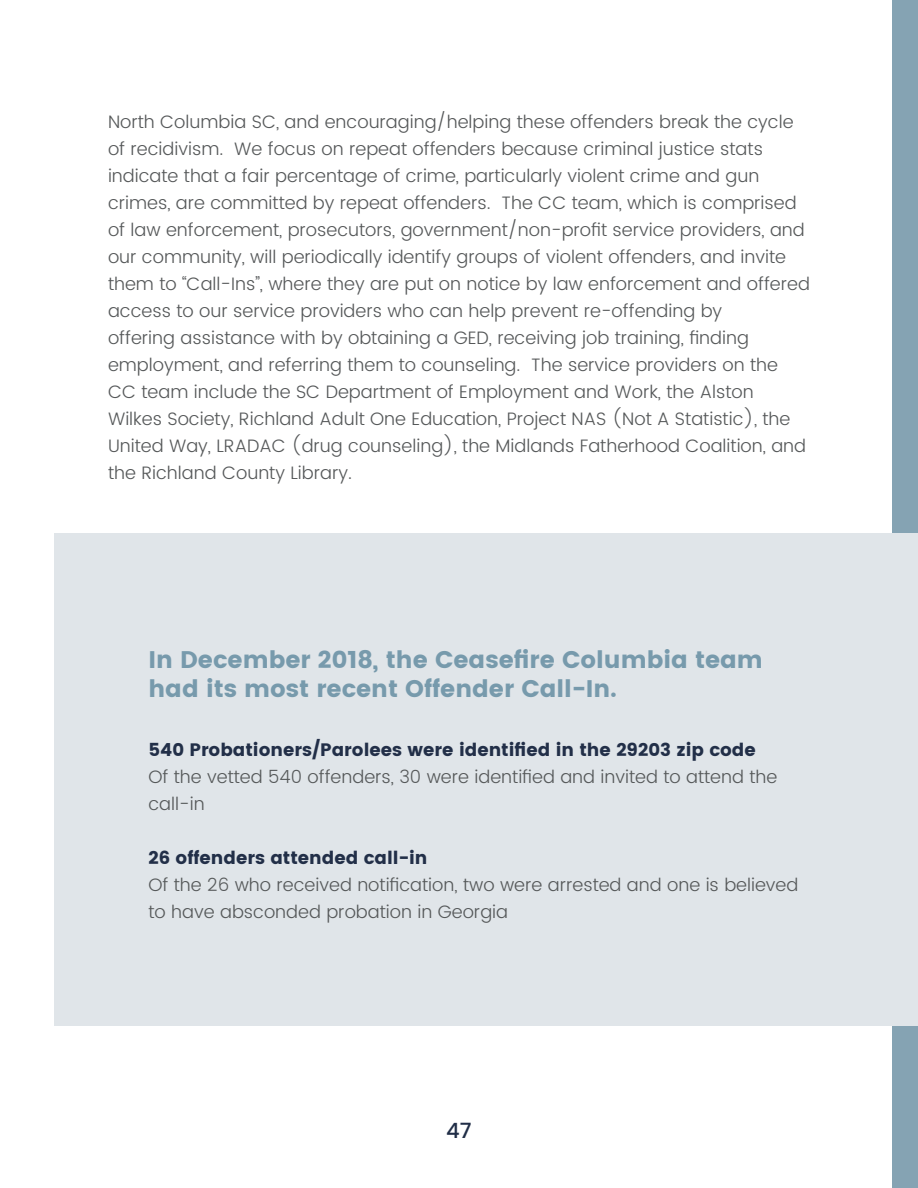
<style>
.page{position:relative;width:918px;height:1188px;background:#fff}
.page>*{position:absolute;margin:0;border:0;box-sizing:border-box;transform-origin:0 0}
.t1{font:24px/28.8px "Poppins";color:#779aac}
.t2{font:500 21px "Poppins";color:#212e47}
.t3{font:300 18px/27px "Poppins";color:#555859}
.t4{font:18px "Poppins";color:#222f48}
</style>
<div class="page">
<div style="left:892px;top:0;width:26px;height:1188px;background:#85a3b3"></div>
<div style="left:54px;top:533px;width:864px;height:493px;background:#e0e5e9"></div>
<p class="t3" style="left:108px;top:109px;width:703px">North Columbia SC, and encouraging/helping these offenders break the cycle of recidivism. We focus on repeat offenders because criminal justice stats indicate that a fair percentage of crime, particularly violent crime and gun crimes, are committed by repeat offenders. The CC team, which is comprised of law enforcement, prosecutors, government/non-profit service providers, and our community, will periodically identify groups of violent offenders, and invite them to “Call-Ins”, where they are put on notice by law enforcement and offered access to our service providers who can help prevent re-offending by<br>offering assistance with by obtaining a GED, receiving job training, finding employment, and referring them to counseling. The service providers on the CC team include the SC Department of Employment and Work, the Alston Wilkes Society, Richland Adult One Education, Project NAS (Not A Statistic), the United Way, LRADAC (drug counseling), the Midlands Fatherhood Coalition, and the Richland County Library.</p>
<h1 class="t1" style="left:148px;top:646px;width:616px">In December 2018, the Ceasefire Columbia team had its most recent Offender Call-In.</h1>
<p class="t4" style="left:148px;top:739px;width:609px">540 Probationers/Parolees were identified in the 29203 zip code</p>
<p class="t3" style="left:148px;top:764px;width:630px">Of the vetted 540 offenders, 30 were identified and invited to attend the call-in</p>
<p class="t4" style="left:148px;top:847px;width:281px">26 offenders attended call-in</p>
<p class="t3" style="left:148px;top:872px;width:651px">Of the 26 who received notification, two were arrested and one is believed to have absconded probation in Georgia</p>
<p class="t2" style="left:446px;top:1115px;width:27px">47</p>
</div>
